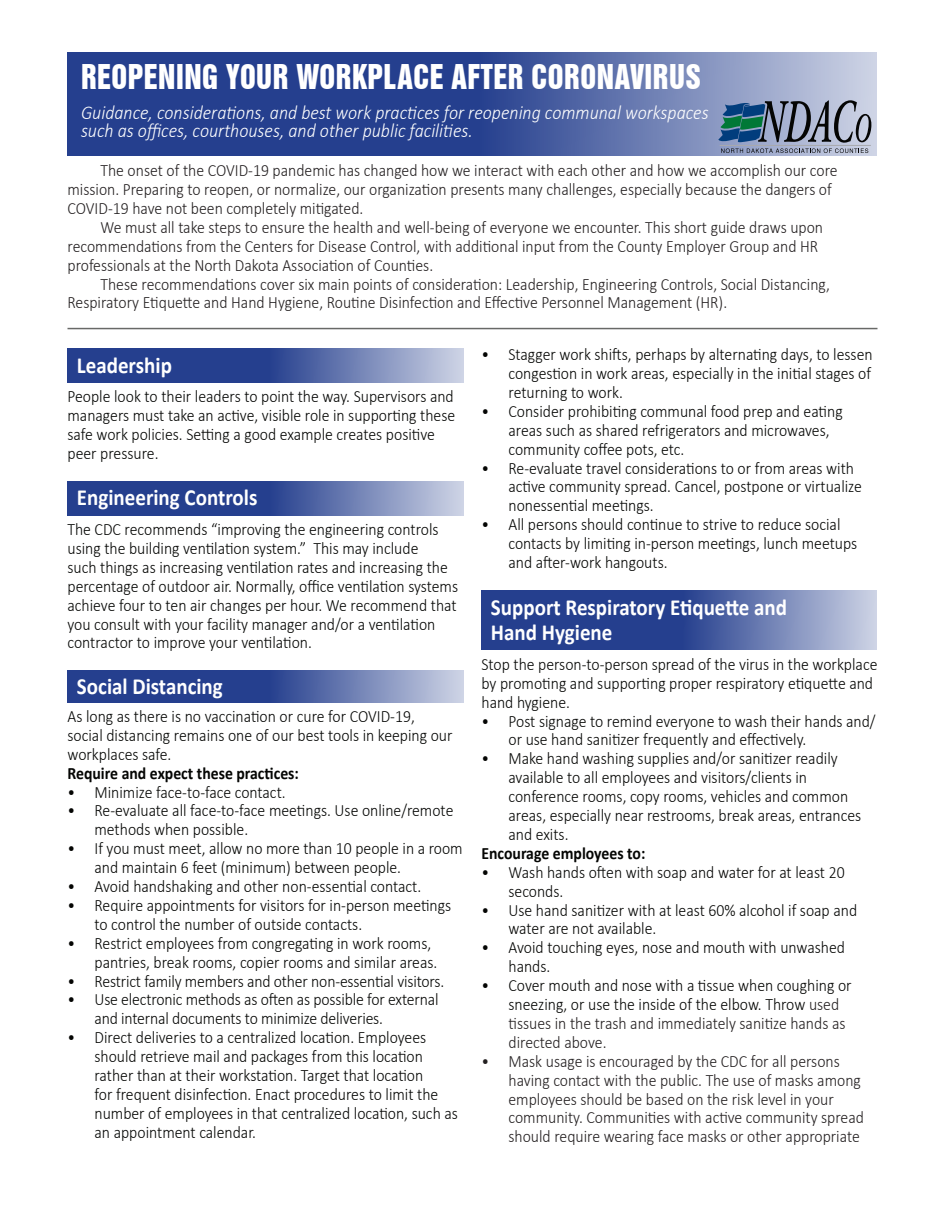
<style>
.page{position:relative;width:945px;height:1215px;background:#fff}
.page>*{position:absolute;margin:0;border:0;box-sizing:border-box;transform-origin:0 0}
.t1{font:31.35px "Swiss 921 BT Regular A";letter-spacing:.02em;color:#fff;scale:.91 1}
.t2{font:700 23.1px/25.2px "Calibri";color:#fff;scale:.91 1}
.t3{font:italic 300 19.8px "Calibri";color:#fff;scale:.91 1}
.t4{font:300 17.4px/18.9px "Calibri";color:#040503;scale:.91 1}
.t5{font:300 17.4px/18.9px "Calibri";color:#231f20;scale:.91 1}
.t6{font:700 17.4px "Calibri";color:#040503;scale:.91 1}
.s1{color:#231f20}
</style>
<div class="page">
<svg style="left:68px;top:52px;width:809px;height:104px;background:#455b9e"></svg>
<svg style="left:68px;top:348px;width:396px;height:35px;background:#4e63a3"></svg>
<svg style="left:68px;top:482px;width:396px;height:34px;background:#4e63a3"></svg>
<svg style="left:68px;top:671px;width:396px;height:32px;background:#4e63a3"></svg>
<svg style="left:482px;top:590px;width:395px;height:59px;background:#4d63a3"></svg>
<hr style="left:68px;top:328px;width:810px;height:1px;background:#040503">
<svg style="left:718px;top:100px;width:153px;height:53px;background:#72859b"></svg>
<hr style="left:720px;top:145px;width:151px;height:1px;background:#a8a9ad">
<p class="t1" style="left:81px;top:56px;width:682px">REOPENING YOUR WORKPLACE AFTER CORONAVIRUS</p>
<p class="t3" style="left:81px;top:100px;width:691px">Guidance, considerations, and best work practices for reopening communal workspaces</p>
<p class="t3" style="left:81px;top:118px;width:432px">such as offices, courthouses, and other public facilities.</p>
<p class="t5" style="left:68px;top:161px;width:848px;text-indent:33px">The onset of the COVID-19 pandemic has changed how we interact with each other and how we accomplish our core mission. Preparing to reopen, or normalize, our organization presents many challenges, especially because the dangers of<br>COVID-19 have not been completely mitigated.</p>
<p class="t5" style="left:68px;top:217px;width:832px;text-indent:33px">We must all take steps to ensure the health and well-being of everyone we encounter. This short guide draws upon recommendations from the Centers for Disease Control, with additional input from the County Employer Group and HR professionals at the North Dakota Association of Counties.</p>
<p class="t5" style="left:68px;top:274px;width:839px;text-indent:33px">These recommendations cover six main points of consideration: Leadership, Engineering Controls, Social Distancing,<br>Respiratory Etiquette and Hand Hygiene, Routine Disinfection and Effective Personnel Management (HR).</p>
<h2 class="t2" style="left:77px;top:352px;width:106px">Leadership</h2>
<p class="t4" style="left:68px;top:386px;width:428px">People look to their leaders to point the way. Supervisors and managers must take an active, visible role in supporting these safe work policies. Setting a good example creates positive peer pressure.</p>
<h2 class="t2" style="left:77px;top:484px;width:200px">Engineering Controls</h2>
<p class="t4" style="left:68px;top:520px;width:431px">The CDC recommends “improving the engineering controls using the building ventilation system.” This may include<br>such things as increasing ventilation rates and increasing the percentage of outdoor air. Normally, office ventilation systems achieve four to ten air changes per hour. We recommend that you consult with your facility manager and/or a ventilation contractor to improve your ventilation.</p>
<h2 class="t2" style="left:77px;top:673px;width:162px">Social Distancing</h2>
<p class="t4" style="left:68px;top:707px;width:425px">As long as there is no vaccination or cure for COVID-19, social distancing remains one of our best tools in keeping our workplaces safe.</p>
<p class="t6" style="left:68px;top:761px;width:256px">Require and expect these practices:</p>
<p class="t4" style="left:68px;top:782px;width:241px">• Minimize face-to-face contact.</p>
<p class="t4" style="left:94px;top:801px;width:396px;text-indent:-27px">• Re-evaluate all face-to-face meetings. Use online/remote methods when possible.</p>
<p class="t4" style="left:94px;top:839px;width:406px;text-indent:-27px">• If you must meet, allow no more than 10 people in a room and maintain 6 feet (minimum) between people.</p>
<p class="t4" style="left:68px;top:877px;width:390px">• Avoid handshaking and other non-essential contact.</p>
<p class="t4" style="left:94px;top:896px;width:394px;text-indent:-27px">• Require appointments for visitors for in-person meetings to control the number of outside contacts.</p>
<p class="t4" style="left:94px;top:933px;width:378px;text-indent:-27px">• Restrict employees from congregating in work rooms, pantries, break rooms, copier rooms and similar areas.</p>
<p class="t4" style="left:68px;top:971px;width:416px">• Restrict family members and other non-essential visitors.</p>
<p class="t4" style="left:94px;top:990px;width:380px;text-indent:-27px">• Use electronic methods as often as possible for external and internal documents to minimize deliveries.</p>
<p class="t4" style="left:94px;top:1028px;width:401px;text-indent:-27px">• Direct deliveries to a centralized location. Employees should retrieve mail and packages from this location rather than at their workstation. Target that location<br>for frequent disinfection. Enact procedures to limit the number of employees in that centralized location, such as an appointment calendar.</p>
<p class="t4" style="left:508px;top:345px;width:402px;text-align:justify;text-indent:-27px">• Stagger work shifts, perhaps by alternating days, to lessen congestion in work areas, especially in the initial stages of returning to work.</p>
<p class="t4" style="left:508px;top:401px;width:369px;text-indent:-27px">• Consider prohibiting communal food prep and eating areas such as shared refrigerators and microwaves, community coffee pots, etc.</p>
<p class="t4" style="left:508px;top:458px;width:390px;text-indent:-27px">• Re-evaluate travel considerations to or from areas with active community spread. Cancel, postpone or virtualize nonessential meetings.</p>
<p class="t4" style="left:508px;top:515px;width:385px;text-indent:-27px">• All persons should continue to strive to reduce social contacts by limiting in-person meetings, lunch meetups and after-work hangouts.</p>
<h2 class="t2" style="left:491px;top:594px;width:327px">Support Respiratory Etiquette and<br>Hand Hygiene</h2>
<p class="t4" style="left:482px;top:654px;width:437px">Stop the person-to-person spread of the virus in the workplace by promoting and supporting proper respiratory etiquette and hand hygiene.</p>
<p class="t4" style="left:508px;top:711px;width:405px;text-indent:-27px">• Post signage to remind everyone to wash their hands and/ or use hand sanitizer frequently and effectively.</p>
<p class="t4" style="left:508px;top:749px;width:389px;text-indent:-27px">• Make hand washing supplies and/or sanitizer readily available to all employees and visitors/clients in conference rooms, copy rooms, vehicles and common areas, especially near restrooms, break areas, entrances and exits.</p>
<p class="t6" style="left:482px;top:841px;width:182px">Encourage employees to:</p>
<p class="t4" style="left:508px;top:862px;width:371px;text-indent:-27px">• Wash hands often with soap and water for at least 20 seconds.</p>
<p class="t4" style="left:508px;top:900px;width:385px;text-indent:-27px">• Use hand sanitizer with at least 60% alcohol if soap and water are not available.</p>
<p class="t4" style="left:508px;top:938px;width:371px;text-indent:-27px">• Avoid touching eyes, nose and mouth with unwashed hands.</p>
<p class="t4" style="left:508px;top:976px;width:379px;text-indent:-27px">• Cover mouth and nose with a tissue when coughing or sneezing, or use the inside of the elbow. Throw <span class="s1">used tissues in the trash and immediately sanitize hands as directed above.</span></p>
<p class="t5" style="left:508px;top:1051px;width:392px;text-indent:-27px">• Mask usage is encouraged by the CDC for all persons having contact with the public. The use of masks among employees should be based on the risk level in your community. Communities with active community spread should require wearing face masks or other appropriate</p>
</div>
